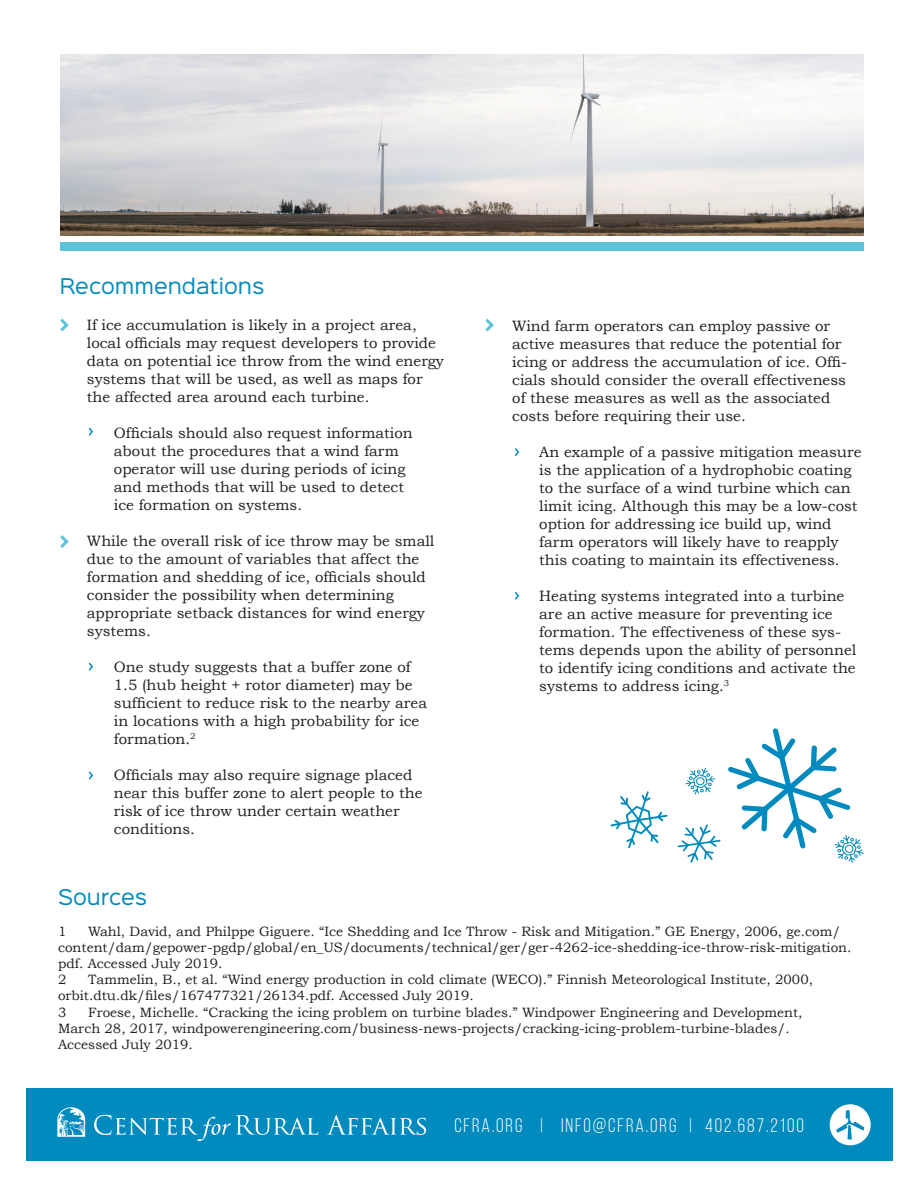
<style>
.page{position:relative;width:918px;height:1188px;background:#fff}
.page>*{position:absolute;margin:0;border:0;box-sizing:border-box;transform-origin:0 0}
.t1{font:19.5px "Bebas Neue";letter-spacing:.1em;color:#fff}
.t2{font:19.5px "Sinkin Sans 400";color:#008abd}
.t3{font:15px/18px "Bookman Old Style";color:#231f20}
.t4{font:13.5px/16.2px "Bookman Old Style";color:#231f20}
</style>
<div class="page">
<div style="left:26px;top:1089px;width:866px;height:72px;background:#008abd"></div>
<svg style="left:94px;top:1115px;width:224px;height:26px"></svg>
<svg style="left:327px;top:1115px;width:99px;height:20px"></svg>
<svg style="left:57px;top:1107px;width:28px;height:30px"></svg>
<div style="left:830px;top:1104px;width:41px;height:41px;background:#fff;border-radius:50%"></div>
<svg style="left:836px;top:1110px;width:28px;height:29px"></svg>
<svg style="left:514px;top:448px;width:5px;height:8px"></svg>
<svg style="left:88px;top:427px;width:5px;height:9px"></svg>
<svg style="left:60px;top:318px;width:9px;height:14px"></svg>
<svg style="left:60px;top:535px;width:9px;height:13px"></svg>
<svg style="left:485px;top:318px;width:9px;height:14px"></svg>
<svg style="left:514px;top:591px;width:5px;height:9px"></svg>
<svg style="left:88px;top:662px;width:5px;height:9px"></svg>
<svg style="left:88px;top:771px;width:5px;height:9px"></svg>
<img style="left:60px;top:54px;width:804px;height:181px">
<div style="left:60px;top:242px;width:804px;height:8px;background:#5fc4d8"></div>
<svg style="left:685px;top:768px;width:30px;height:27px"></svg>
<svg style="left:610px;top:791px;width:58px;height:57px"></svg>
<svg style="left:678px;top:824px;width:43px;height:39px"></svg>
<svg style="left:728px;top:728px;width:136px;height:135px"></svg>
<h1 class="t2" style="left:60px;top:270px;width:206px">Recommendations</h1>
<p class="t3" style="left:87px;top:316px;width:359px">If ice accumulation is likely in a project area, local officials may request developers to provide data on potential ice throw from the wind energy systems that will be used, as well as maps for the affected area around each turbine.</p>
<p class="t3" style="left:114px;top:424px;width:300px">Officials should also request information about the procedures that a wind farm operator will use during periods of icing and methods that will be used to detect ice formation on systems.</p>
<p class="t3" style="left:87px;top:532px;width:349px">While the overall risk of ice throw may be small due to the amount of variables that affect the formation and shedding of ice, officials should consider the possibility when determining appropriate setback distances for wind energy systems.</p>
<p class="t3" style="left:114px;top:658px;width:315px">One study suggests that a buffer zone of 1.5 (hub height + rotor diameter) may be sufficient to reduce risk to the nearby area in locations with a high probability for ice formation.<sup>2</sup></p>
<p class="t3" style="left:114px;top:766px;width:310px">Officials may also require signage placed near this buffer zone to alert people to the risk of ice throw under certain weather conditions.</p>
<p class="t3" style="left:512px;top:317px;width:336px">Wind farm operators can employ passive or active measures that reduce the potential for icing or address the accumulation of ice. Offi&shy;cials should consider the overall effectiveness of these measures as well as the associated costs before requiring their use.</p>
<p class="t3" style="left:539px;top:443px;width:324px">An example of a passive mitigation measure is the application of a hydrophobic coating to the surface of a wind turbine which can limit icing. Although this may be a low-cost option for addressing ice build up, wind farm operators will likely have to reapply this coating to maintain its effectiveness.</p>
<p class="t3" style="left:539px;top:587px;width:319px">Heating systems integrated into a turbine are an active measure for preventing ice formation. The effectiveness of these sys&shy;tems depends upon the ability of personnel to identify icing conditions and activate the systems to address icing.<sup>3</sup></p>
<h1 class="t2" style="left:58px;top:881px;width:91px">Sources</h1>
<p class="t4" style="left:58px;top:923px;width:10px">1</p>
<p class="t4" style="left:58px;top:923px;width:795px;text-indent:30px">Wahl, David, and Philppe Giguere. “Ice Shedding and Ice Throw - Risk and Mitigation.” GE Energy, 2006, ge.com/ content/dam/gepower-pgdp/global/en_US/documents/technical/ger/ger-4262-ice-shedding-ice-throw-risk-mitigation. pdf. Accessed July 2019.<br>2</p>
<p class="t4" style="left:58px;top:972px;width:756px;text-indent:30px">Tammelin, B., et al. “Wind energy production in cold climate (WECO).” Finnish Meteorological Institute, 2000, orbit.dtu.dk/files/167477321/26134.pdf. Accessed July 2019.<br>3</p>
<p class="t4" style="left:58px;top:1004px;width:746px;text-indent:30px">Froese, Michelle. “Cracking the icing problem on turbine blades.” Windpower Engineering and Development,<br>March 28, 2017, windpowerengineering.com/business-news-projects/cracking-icing-problem-turbine-blades/.<br>Accessed July 2019.</p>
<h1 class="t1" style="left:454px;top:1115px;width:351px">CFRA.ORG | INFO@CFRA.ORG | 402.687.2100</h1>
</div>
